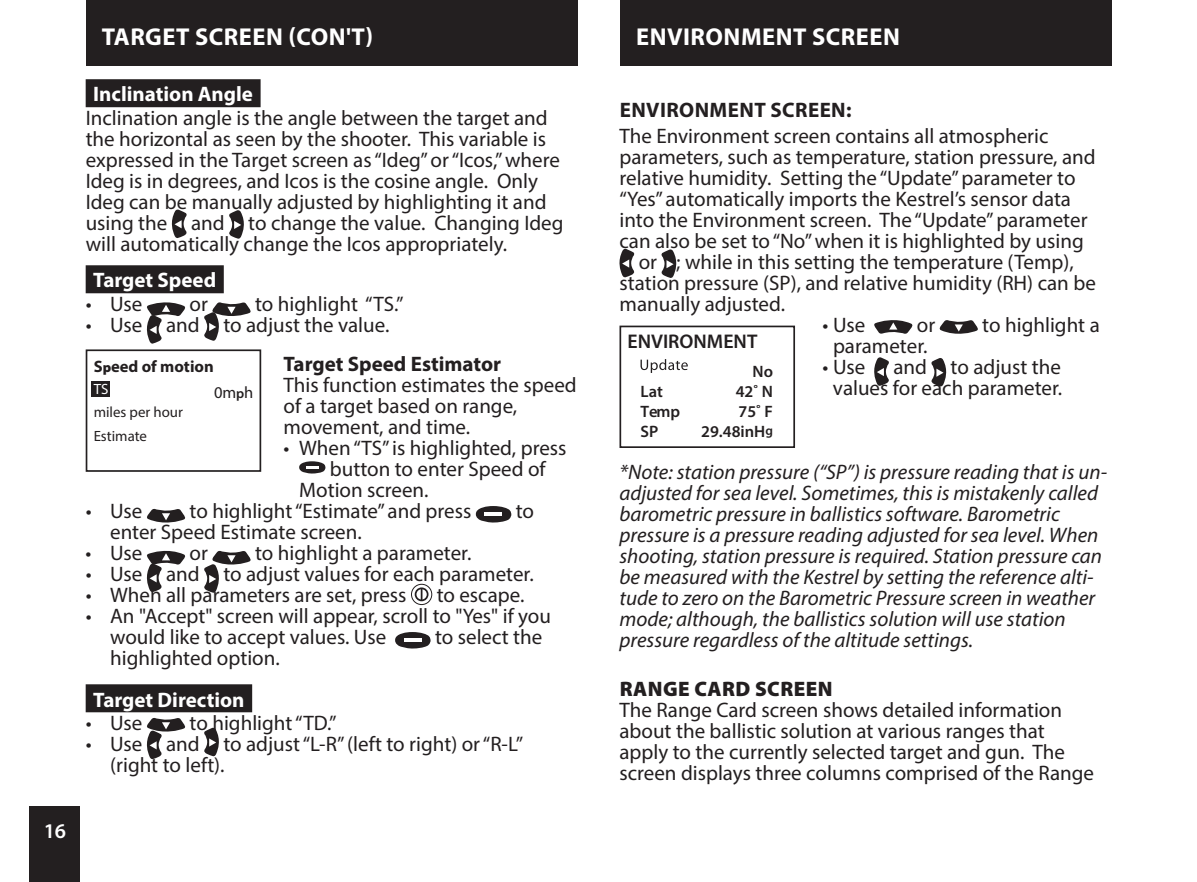
<style>
.page{position:relative;width:1197px;height:882px;background:#fff}
.page>*{position:absolute;margin:0;border:0;box-sizing:border-box;transform-origin:0 0}
.t1{font:700 24.5px "Myriad Pro";letter-spacing:.02em;color:#fff}
.t2{font:21px/21px "Myriad Pro";color:#231f20}
.t3{font:italic 21px/21px "Myriad Pro";color:#231f20}
.t4{font:700 21px "Myriad Pro";color:#fff}
.t5{font:700 21px "Myriad Pro";letter-spacing:.005em;color:#231f20}
.t6{font:900 21px "Myriad Pro";letter-spacing:.02em;color:#231f20}
.t7{font:600 21px "Myriad Pro";color:#fff}
.t8{font:600 19.95px "Myriad Pro";color:#231f20}
.t9{font:600 16.45px/19.9px "Myriad Pro";color:#231f20}
.t10{font:700 16.45px "Myriad Pro";color:#231f20}
.t11{font:16.45px "Myriad Pro";color:#231f20}
.t12{font:15.05px/23.1px "Myriad Pro";color:#231f20}
.t13{font:15.05px "Myriad Pro";color:#fff}
.s1{font-weight:900;font-size:14px}
.s2{font-weight:600;font-size:14px}
.s3{font-size:13.3px}
</style>
<div class="page">
<div style="left:30px;top:806px;width:50px;height:76px;background:#231f20"></div>
<div style="left:86px;top:0;width:492px;height:65px;background:#231f20"></div>
<svg style="left:619px;top:248px;width:16px;height:30px"></svg>
<svg style="left:661px;top:249px;width:16px;height:29px"></svg>
<svg style="left:874px;top:320px;width:39px;height:14px"></svg>
<svg style="left:939px;top:320px;width:39px;height:14px"></svg>
<svg style="left:874px;top:357px;width:15px;height:29px"></svg>
<svg style="left:931px;top:358px;width:16px;height:29px"></svg>
<div style="left:620px;top:0;width:492px;height:65px;background:#231f20"></div>
<div style="left:619px;top:326px;width:176px;height:122px;border:2px solid #231f20"></div>
<svg style="left:641px;top:359px;width:47px;height:14px"></svg>
<div style="left:86px;top:79px;width:175px;height:28px;background:#231f20"></div>
<div style="left:86px;top:265px;width:138px;height:28px;background:#231f20"></div>
<div style="left:86px;top:684px;width:166px;height:28px;background:#231f20"></div>
<svg style="left:171px;top:209px;width:16px;height:29px"></svg>
<svg style="left:229px;top:210px;width:15px;height:29px"></svg>
<svg style="left:146px;top:302px;width:40px;height:42px"></svg>
<svg style="left:204px;top:302px;width:47px;height:39px"></svg>
<svg style="left:299px;top:461px;width:26px;height:13px"></svg>
<svg style="left:147px;top:508px;width:39px;height:15px"></svg>
<svg style="left:476px;top:506px;width:35px;height:17px"></svg>
<hr style="left:485px;top:513px;width:17px;height:3px;background:#fff">
<svg style="left:146px;top:550px;width:40px;height:43px"></svg>
<svg style="left:204px;top:550px;width:47px;height:43px"></svg>
<div style="left:415px;top:587px;width:14px;height:14px;border:2px solid #231f20;border-radius:50%"></div>
<div style="left:411px;top:584px;width:21px;height:21px;border:1px solid #231f20;border-radius:50%"></div>
<svg style="left:395px;top:632px;width:36px;height:17px"></svg>
<hr style="left:404px;top:639px;width:17px;height:3px;background:#fff">
<svg style="left:146px;top:717px;width:40px;height:43px"></svg>
<svg style="left:204px;top:727px;width:15px;height:30px"></svg>
<div style="left:86px;top:349px;width:175px;height:123px;border:2px solid #231f20"></div>
<div style="left:91px;top:381px;width:19px;height:16px;background:#231f20"></div>
<p class="t7" style="left:44px;top:817px;width:24px">16</p>
<p class="t1" style="left:102px;top:21px;width:273px">TARGET SCREEN (CON'T)</p>
<p class="t4" style="left:93px;top:81px;width:161px">Inclination Angle</p>
<p class="t2" style="left:86px;top:107px;width:479px">Inclination angle is the angle between the target and the horizontal as seen by the shooter. This variable is expressed in the Target screen as “Ideg” or “Icos,” where Ideg is in degrees, and Icos is the cosine angle. Only Ideg can be manually adjusted by highlighting it and using the and to change the value. Changing Ideg will automatically change the Icos appropriately.</p>
<p class="t4" style="left:93px;top:267px;width:124px">Target Speed</p>
<p class="t2" style="left:86px;top:293px;width:58px">• Use</p>
<p class="t2" style="left:190px;top:293px;width:20px">or</p>
<p class="t2" style="left:255px;top:293px;width:150px">to highlight “TS.”</p>
<p class="t2" style="left:86px;top:314px;width:305px">• Use and to adjust the value.</p>
<p class="t5" style="left:283px;top:350px;width:219px">Target Speed Estimator</p>
<p class="t2" style="left:283px;top:374px;width:295px">This function estimates the speed of a target based on range, movement, and time.</p>
<p class="t2" style="left:283px;top:437px;width:285px">• When “TS” is highlighted, press</p>
<p class="t2" style="left:330px;top:458px;width:217px">button to enter Speed of</p>
<p class="t2" style="left:299px;top:479px;width:131px">Motion screen.</p>
<p class="t2" style="left:86px;top:500px;width:58px">• Use</p>
<p class="t2" style="left:190px;top:500px;width:283px">to highlight “Estimate” and press</p>
<p class="t2" style="left:516px;top:500px;width:20px">to</p>
<p class="t2" style="left:110px;top:521px;width:253px">enter Speed Estimate screen.</p>
<p class="t2" style="left:86px;top:542px;width:58px">• Use</p>
<p class="t2" style="left:190px;top:542px;width:20px">or</p>
<p class="t2" style="left:255px;top:542px;width:218px">to highlight a parameter.</p>
<p class="t2" style="left:86px;top:563px;width:450px">• Use and to adjust values for each parameter.</p>
<p class="t2" style="left:86px;top:584px;width:322px">• When all parameters are set, press</p>
<p class="t2" style="left:437px;top:584px;width:89px">to escape.</p>
<p class="t2" style="left:110px;top:605px;width:442px;text-indent:-25px">• An "Accept" screen will appear, scroll to "Yes" if you would like to accept values. Use</p>
<p class="t10" style="left:94px;top:355px;width:122px">S<span class="s1">p</span>eed of motion</p>
<p class="t13" style="left:94px;top:380px;width:16px">TS</p>
<p class="t12" style="left:94px;top:401px;width:91px">miles per hour<br>Estimate</p>
<p class="t11" style="left:214px;top:382px;width:41px">0m<span class="s2">p</span>h</p>
<p class="t2" style="left:435px;top:626px;width:109px">to select the</p>
<p class="t2" style="left:110px;top:647px;width:171px">highlighted option.</p>
<p class="t4" style="left:93px;top:686px;width:153px">Target Direction</p>
<p class="t2" style="left:86px;top:712px;width:58px">• Use</p>
<p class="t2" style="left:190px;top:712px;width:148px">to highlight “TD.”</p>
<p class="t2" style="left:110px;top:733px;width:415px;text-indent:-24px">• Use and to adjust “L-R” (left to right) or “R-L” (right to left).</p>
<p class="t1" style="left:636px;top:21px;width:265px">ENVIRONMENT SCREEN</p>
<p class="t5" style="left:620px;top:96px;width:233px">ENVIRONMENT SCREEN:</p>
<p class="t2" style="left:620px;top:125px;width:431px">The Environment screen contains all atmospheric</p>
<p class="t2" style="left:620px;top:146px;width:478px">parameters, such as temperature, station pressure, and</p>
<p class="t2" style="left:620px;top:167px;width:458px">relative humidity. Setting the “Update” parameter to</p>
<p class="t2" style="left:620px;top:188px;width:453px">“Yes” automatically imports the Kestrel’s sensor data</p>
<p class="t2" style="left:620px;top:209px;width:470px">into the Environment screen. The “Update” parameter</p>
<p class="t2" style="left:620px;top:230px;width:466px">can also be set to “No” when it is highlighted by using</p>
<p class="t2" style="left:639px;top:251px;width:437px">or ; while in this setting the temperature (Temp),</p>
<p class="t2" style="left:619px;top:272px;width:478px">station pressure (SP), and relative humidity (RH) can be</p>
<p class="t2" style="left:619px;top:293px;width:167px">manually adjusted.</p>
<p class="t2" style="left:823px;top:314px;width:44px">• Use</p>
<p class="t2" style="left:917px;top:314px;width:20px">or</p>
<p class="t2" style="left:982px;top:314px;width:119px">to highlight a</p>
<p class="t2" style="left:833px;top:335px;width:96px">parameter.</p>
<p class="t2" style="left:823px;top:356px;width:44px">• Use</p>
<p class="t8" style="left:627px;top:328px;width:132px">ENVIRONMENT</p>
<p class="t9" style="left:641px;top:381px;width:41px">Lat<br>Temp<br>SP</p>
<p class="t2" style="left:833px;top:356px;width:231px;text-align:right">and to adjust the<br>values for each parameter.</p>
<p class="t9" style="left:701px;top:361px;width:73px;text-align:right">No<br>42˚ N<br>75˚ F<br>29.48inH<span class="s3">g</span></p>
<p class="t3" style="left:619px;top:461px;width:489px">*Note: station pressure (“SP”) is pressure reading that is un&shy;adjusted for sea level. Sometimes, this is mistakenly called barometric pressure in ballistics software. Barometric pressure is a pressure reading adjusted for sea level. When shooting, station pressure is required. Station pressure can be measured with the Kestrel by setting the reference alti&shy;tude to zero on the Barometric Pressure screen in weather mode; although, the ballistics solution will use station pressure regardless of the altitude settings.</p>
<p class="t6" style="left:620px;top:675px;width:214px">RANGE CARD SCREEN</p>
<p class="t2" style="left:619px;top:699px;width:476px">The Range Card screen shows detailed information about the ballistic solution at various ranges that apply to the currently selected target and gun. The screen displays three columns comprised of the Range</p>
</div>
